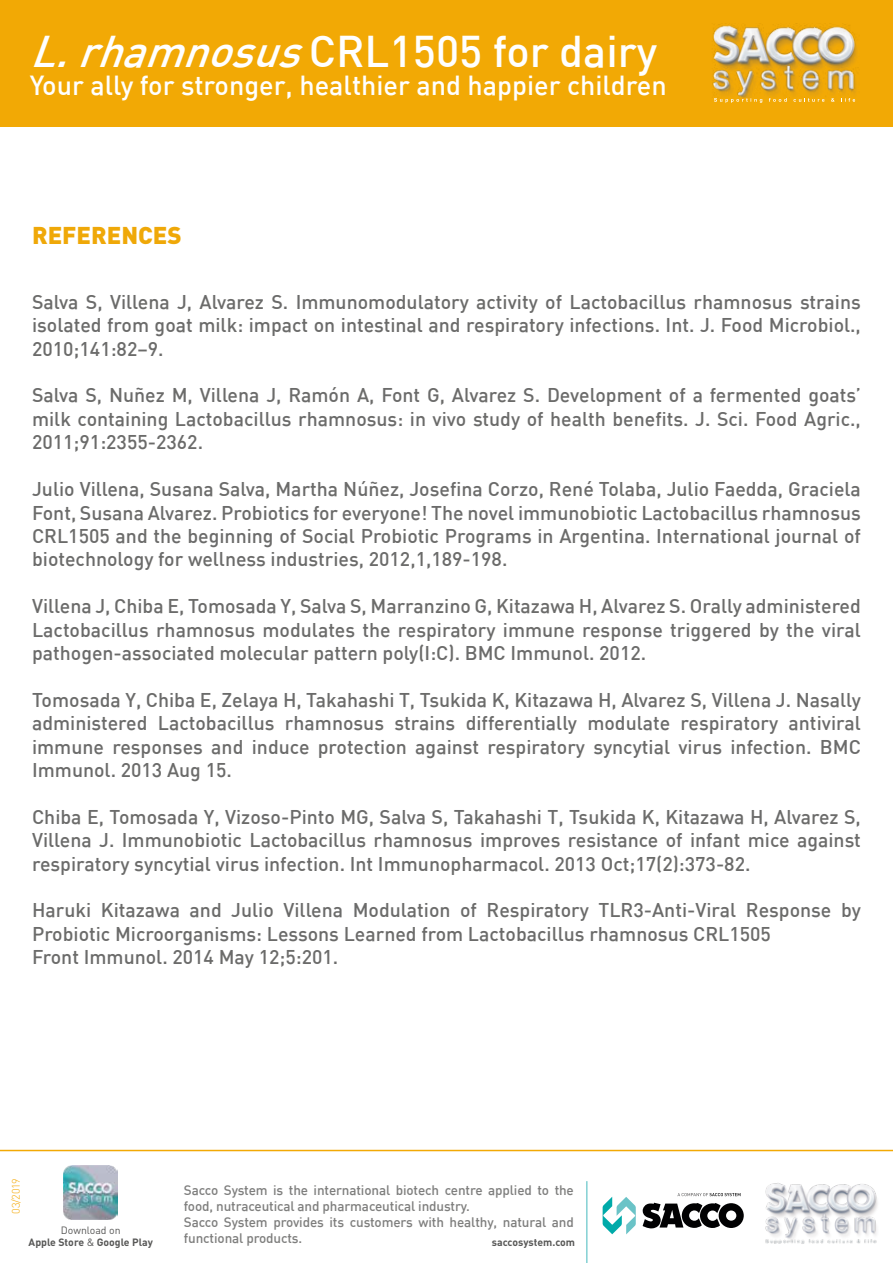
<style>
.page{position:relative;width:893px;height:1263px;background:#fff}
.page>*{position:absolute;margin:0;border:0;box-sizing:border-box;transform-origin:0 0}
.t1{font:500 43.5px "DIN";color:#fff}
.t2{font:500 27px "DIN";color:#fff}
.t3{font:900 24px "DIN";color:#efa808}
.t4{font:500 19.5px/23.4px "DIN";color:#6b6b6a;text-align:justify}
.t5{font:500 13.5px/16.2px "DIN";letter-spacing:-.01em;color:#7e7e7d}
.t6{font:300 10.8px "DIN";letter-spacing:-.02em;color:#f4a908}
.t7{font:700 10.5px/12px "DIN Pro";color:#575756;text-align:center}
.s1{font-style:italic}
.s2{font-weight:400}
</style>
<div class="page">
<div style="left:0;top:0;width:893px;height:127px;background:#f2a905"></div>
<img style="left:712px;top:24px;width:145px;height:74px">
<svg style="left:714px;top:98px;width:48px;height:5px"></svg>
<svg style="left:769px;top:98px;width:18px;height:4px"></svg>
<svg style="left:793px;top:98px;width:31px;height:4px"></svg>
<svg style="left:831px;top:98px;width:3px;height:4px"></svg>
<svg style="left:841px;top:98px;width:14px;height:4px"></svg>
<img style="left:64px;top:1165px;width:54px;height:55px">
<hr style="left:0;top:1150px;width:893px;height:1px;background:#f2a905">
<hr style="left:586px;top:1181px;width:1px;height:82px;background:#4abbbf">
<img style="left:765px;top:1183px;width:113px;height:61px">
<svg style="left:677px;top:1193px;width:63px;height:3px"></svg>
<svg style="left:642px;top:1203px;width:102px;height:26px"></svg>
<svg style="left:603px;top:1197px;width:33px;height:37px"></svg>
<h1 class="t1" style="left:30px;top:24px;width:629px"><span class="s1">L.rhamnosus</span>CRL1505 for dairy</h1>
<h2 class="t2" style="left:30px;top:68px;width:638px">Your ally for stronger, healthier and happier children</h2>
<p class="t3" style="left:32px;top:219px;width:151px">REFERENCES</p>
<p class="t4" style="left:32px;top:289px;width:830px">Salva S, Villena J, Alvarez S. Immunomodulatory activity of Lactobacillus rhamnosus strains isolated from goat milk: impact on intestinal and respiratory infections. Int. J. Food Microbiol., 2010;141:82–9.</p>
<p class="t4" style="left:32px;top:383px;width:830px">Salva S, Nuñez M, Villena J, Ramón A, Font G, Alvarez S. Development of a fermented goats’ milk containing Lactobacillus rhamnosus: in vivo study of health benefits. J. Sci. Food Agric., 2011;91:2355-2362.</p>
<p class="t4" style="left:32px;top:477px;width:830px">Julio Villena, Susana Salva, Martha Núñez, Josefina Corzo, René Tolaba, Julio Faedda, Graciela Font, Susana Alvarez. Probiotics for everyone! The novel immunobiotic Lactobacillus rhamnosus CRL1505 and the beginning of Social Probiotic Programs in Argentina. International journal of biotechnology for wellness industries, 2012,1,189-198.</p>
<p class="t4" style="left:32px;top:594px;width:830px">Villena J, Chiba E, Tomosada Y, Salva S, Marranzino G, Kitazawa H, Alvarez S. Orally administered Lactobacillus rhamnosus modulates the respiratory immune response triggered by the viral pathogen-associated molecular pattern poly(I:C). BMC Immunol. 2012.</p>
<p class="t4" style="left:32px;top:687px;width:830px">Tomosada Y, Chiba E, Zelaya H, Takahashi T, Tsukida K, Kitazawa H, Alvarez S, Villena J. Nasally administered Lactobacillus rhamnosus strains differentially modulate respiratory antiviral immune responses and induce protection against respiratory syncytial virus infection. BMC Immunol. 2013 Aug 15.</p>
<p class="t4" style="left:32px;top:804px;width:830px">Chiba E, Tomosada Y, Vizoso-Pinto MG, Salva S, Takahashi T, Tsukida K, Kitazawa H, Alvarez S, Villena J. Immunobiotic Lactobacillus rhamnosus improves resistance of infant mice against respiratory syncytial virus infection. Int Immunopharmacol. 2013 Oct;17(2):373-82.</p>
<p class="t4" style="left:32px;top:898px;width:830px;text-align:left">Haruki Kitazawa and Julio Villena Modulation of Respiratory TLR3-Anti-Viral Response by<br>Probiotic Microorganisms: Lessons Learned from Lactobacillus rhamnosus CRL1505<br>Front Immunol. 2014 May 12;5:201.</p>
<p class="t6" style="left:9px;top:1214px;width:37px;rotate:-90deg">03/2019</p>
<p class="t7" style="left:29px;top:1224px;width:126px"><span class="s2">Download on<br></span>Apple Store <span class="s2">&amp;</span> Google Play</p>
<p class="t5" style="left:184px;top:1181px;width:392px">Sacco System is the international biotech centre applied to the food, nutraceutical and pharmaceutical industry.<br>Sacco System provides its customers with healthy, natural and functional products.</p>
<p class="t7" style="left:492px;top:1236px;width:85px">saccosystem.com</p>
</div>
